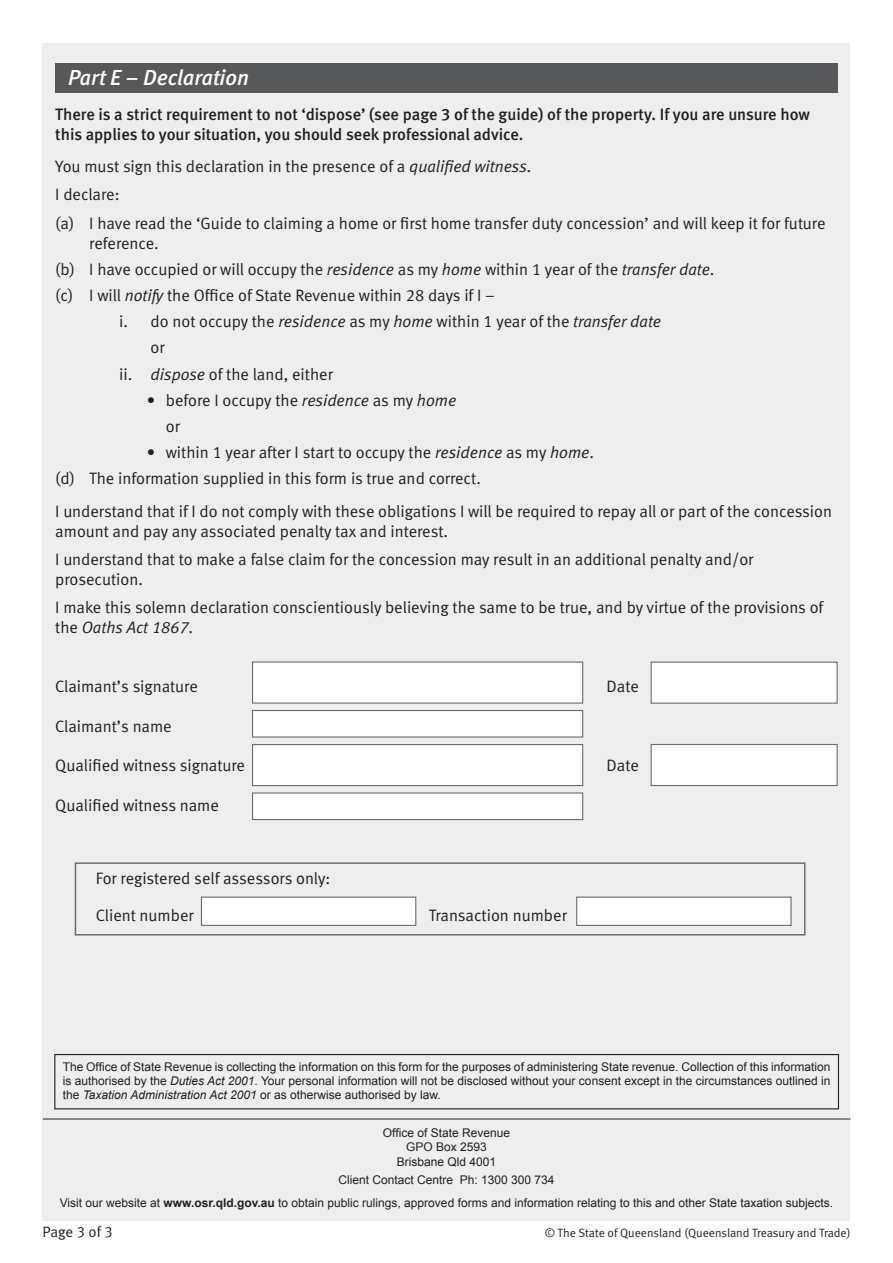
<style>
.page{position:relative;width:893px;height:1263px;background:#fff}
.page>*{position:absolute;margin:0;border:0;box-sizing:border-box;transform-origin:0 0}
.Text_Heading{font:italic 21.75px "Meta Medium LF";color:#fff}
.t1{font:16.5px/19.8px "Meta Normal LF";color:#231f20}
.t2{font:16.5px/19.8px "Meta Medium LF";color:#231f20}
.t3{font:15px "Meta Normal LF";letter-spacing:-.005em;color:#231f20}
.Privacy_statement{font:12px/14.4px "Arial";color:#231f20;text-align:justify}
.Form_text{font:12px "Meta Normal LF";color:#231f20}
.s1{font-style:italic}
.s2{font-weight:700}
</style>
<div class="page">
<div style="left:43px;top:43px;width:807px;height:1177px;background:#eeeeef"></div>
<div style="left:55px;top:63px;width:783px;height:30px;background:#57585a"></div>
<div style="left:75px;top:862px;width:730px;height:73px;border:2px solid #6c6d70"></div>
<div style="left:201px;top:896px;width:215px;height:30px;background:#fff;border:1px solid #6c6d70"></div>
<div style="left:576px;top:896px;width:216px;height:30px;background:#fff;border:1px solid #6c6d70"></div>
<hr style="left:43px;top:1119px;width:807px;height:1px;background:#231f20">
<div style="left:54px;top:1054px;width:785px;height:55px;border:1px solid #231f20"></div>
<div style="left:651px;top:661px;width:187px;height:43px;background:#fff;border:1px solid #6c6d70"></div>
<div style="left:252px;top:661px;width:331px;height:43px;background:#fff;border:1px solid #6c6d70"></div>
<div style="left:252px;top:710px;width:331px;height:28px;background:#fff;border:1px solid #6c6d70"></div>
<div style="left:252px;top:744px;width:331px;height:42px;background:#fff;border:1px solid #6c6d70"></div>
<div style="left:252px;top:792px;width:331px;height:28px;background:#fff;border:1px solid #6c6d70"></div>
<div style="left:651px;top:744px;width:187px;height:42px;background:#fff;border:1px solid #6c6d70"></div>
<p class="Text_Heading" style="left:68px;top:64px;width:183px">Part E – Declaration</p>
<p class="t2" style="left:55px;top:104px;width:756px">There is a strict requirement to not ‘dispose’ (see page 3 of the guide) of the property. If you are unsure how this applies to your situation, you should seek professional advice.</p>
<p class="t1" style="left:55px;top:156px;width:478px">You must sign this declaration in the presence of a <span class="s1">qualified witness</span>.</p>
<p class="t1" style="left:55px;top:185px;width:66px">I declare:</p>
<p class="t1" style="left:89px;top:213px;width:738px;text-indent:-34px">(a) I have read the ‘Guide to claiming a home or first home transfer duty concession’ and will keep it for future reference.</p>
<p class="t1" style="left:55px;top:259px;width:661px">(b) I have occupied or will occupy the <span class="s1">residence</span> as my <span class="s1">home</span> within 1 year of the <span class="s1">transfer date</span>.</p>
<p class="t1" style="left:55px;top:285px;width:441px">(c) I will <span class="s1">notify</span> the Office of State Revenue within 28 days if I –</p>
<p class="t1" style="left:119px;top:311px;width:544px">i. do not occupy the <span class="s1">residence</span> as my <span class="s1">home</span> within 1 year of the <span class="s1">transfer date</span></p>
<p class="t1" style="left:151px;top:337px;width:16px">or</p>
<p class="t1" style="left:119px;top:364px;width:215px">ii. <span class="s1">dispose</span> of the land, either</p>
<p class="t1" style="left:147px;top:390px;width:311px">• before I occupy the <span class="s1">residence</span> as my <span class="s1">home</span></p>
<p class="t1" style="left:166px;top:416px;width:16px">or</p>
<p class="t1" style="left:147px;top:442px;width:449px">• within 1 year after I start to occupy the <span class="s1">residence</span> as my <span class="s1">home</span>.</p>
<p class="t1" style="left:55px;top:468px;width:427px">(d) The information supplied in this form is true and correct.</p>
<p class="t1" style="left:55px;top:501px;width:778px">I understand that if I do not comply with these obligations I will be required to repay all or part of the concession amount and pay any associated penalty tax and interest.</p>
<p class="t1" style="left:55px;top:549px;width:700px">I understand that to make a false claim for the concession may result in an additional penalty and/or prosecution.</p>
<p class="t1" style="left:55px;top:597px;width:770px">I make this solemn declaration conscientiously believing the same to be true, and by virtue of the provisions of the <span class="s1">Oaths Act 1867</span>.</p>
<p class="t1" style="left:55px;top:676px;width:144px">Claimant’s signature</p>
<p class="t1" style="left:607px;top:676px;width:34px">Date</p>
<p class="t1" style="left:55px;top:716px;width:118px">Claimant’s name</p>
<p class="t1" style="left:55px;top:756px;width:191px">Qualified witness signature</p>
<p class="t1" style="left:607px;top:756px;width:34px">Date</p>
<p class="t1" style="left:55px;top:795px;width:165px">Qualified witness name</p>
<p class="t1" style="left:96px;top:868px;width:236px">For registered self assessors only:</p>
<p class="t1" style="left:96px;top:905px;width:99px">Client number</p>
<p class="t1" style="left:429px;top:905px;width:140px">Transaction number</p>
<p class="Privacy_statement" style="left:63px;top:1059px;width:769px">The Office of State Revenue is collecting the information on this form for the purposes of administering State revenue. Collection of this information is authorised by the <span class="s1">Duties Act 2001</span>. Your personal information will not be disclosed without your consent except in the circumstances outlined in the <span class="s1">Taxation Administration Act 2001</span> or as otherwise authorised by law.</p>
<p class="Privacy_statement" style="left:383px;top:1125px;width:129px">Office of State Revenue</p>
<p class="Privacy_statement" style="left:406px;top:1140px;width:82px">GPO Box 2593</p>
<p class="Privacy_statement" style="left:397px;top:1154px;width:101px">Brisbane Qld 4001</p>
<p class="Privacy_statement" style="left:338px;top:1173px;width:218px">Client Contact Centre Ph: 1300 300 734</p>
<p class="Privacy_statement" style="left:60px;top:1196px;width:775px">Visit our website at <span class="s2">www.osr.qld.gov.au</span> to obtain public rulings, approved forms and information relating to this and other State taxation subjects.</p>
<p class="t3" style="left:43px;top:1223px;width:72px">Page 3 of 3</p>
<p class="Form_text" style="left:545px;top:1226px;width:307px">© The State of Queensland (Queensland Treasury and Trade)</p>
</div>
